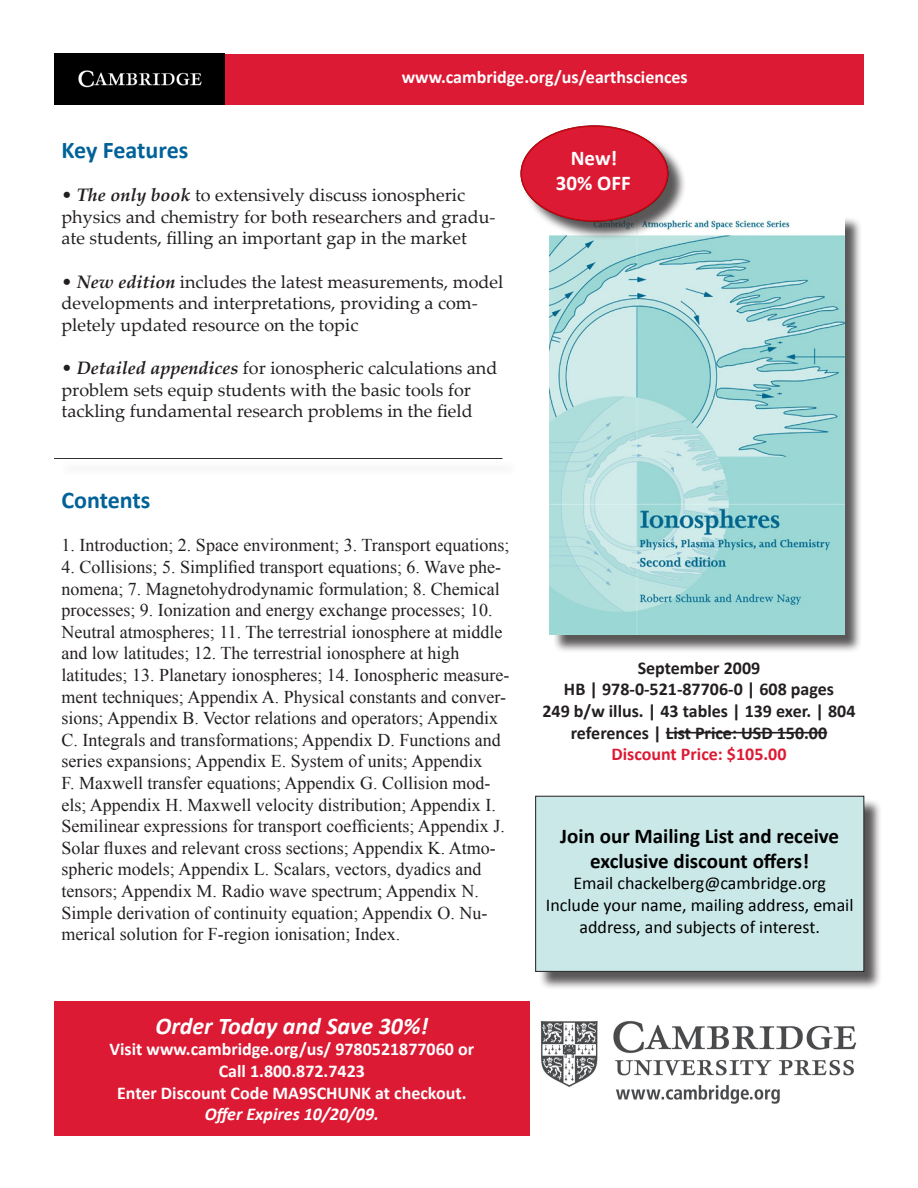
<style>
.page{position:relative;width:918px;height:1188px;background:#fff}
.page>*{position:absolute;margin:0;border:0;box-sizing:border-box;transform-origin:0 0}
.t1{font:italic 700 24px "Calibri";color:#fff}
.t2{font:700 24px "Calibri";letter-spacing:-.005em;color:#016199}
.t3{font:700 21px "Calibri";color:#000}
.t4{font:700 21px "Calibri";color:#fff}
.t5{font:18px/21.6px "Times New Roman";color:#231f20}
.t6{font:18px/21.6px "Palatino Linotype";color:#231f20}
.t7{font:700 18px "Calibri";color:#fff}
.t8{font:700 18px/21.6px "Calibri";color:#231f20;text-align:center}
.t9{font:18px/21.6px "Calibri";color:#000;text-align:center}
.t10{font:italic 700 18px "Calibri";color:#fff}
.t11{font:700 18px "Calibri";color:#dc1a34}
.s1{font-weight:700;font-style:italic}
</style>
<div class="page">
<img style="left:54px;top:54px;width:170px;height:50px">
<div style="left:226px;top:54px;width:638px;height:50px;background:#dc1a34"></div>
<img style="left:540px;top:1021px;width:317px;height:83px">
<div style="left:54px;top:1001px;width:476px;height:135px;background:#dc1a34"></div>
<hr style="left:666px;top:732px;width:161px;height:2px;background:#231f20">
<hr style="left:54px;top:458px;width:448px;height:1px;background:#231f20">
<div style="left:552px;top:216px;width:318px;height:443px;background:#231f20;opacity:.75"></div>
<img style="left:550px;top:216px;width:294px;height:419px">
<div style="left:523px;top:127px;width:170px;height:123px;background:#231f20;opacity:.75"></div>
<div style="left:520px;top:125px;width:148px;height:97px;background:#dc1a34;border-radius:50%"></div>
<div style="left:520px;top:125px;width:148px;height:97px;border:2px solid #231f20;border-radius:50%"></div>
<div style="left:538px;top:798px;width:363px;height:199px;background:#231f20;opacity:.75"></div>
<div style="left:536px;top:796px;width:328px;height:175px;background:#c9e8e7"></div>
<div style="left:536px;top:796px;width:328px;height:176px;border:1px solid #231f20"></div>
<p class="t7" style="left:402px;top:65px;width:288px">www.cambridge.org/us/earthsciences</p>
<p class="t2" style="left:62px;top:135px;width:128px">Key Features</p>
<p class="t6" style="left:62px;top:184px;width:436px">• <span class="s1">The only book</span> to extensively discuss ionospheric physics and chemistry for both researchers and gradu&shy;ate students, filling an important gap in the market</p>
<p class="t6" style="left:62px;top:270px;width:443px">• <span class="s1">New edition</span> includes the latest measurements, model developments and interpretations, providing a com&shy;pletely updated resource on the topic</p>
<p class="t6" style="left:62px;top:356px;width:437px">• <span class="s1">Detailed appendices</span> for ionospheric calculations and problem sets equip students with the basic tools for tackling fundamental research problems in the field</p>
<p class="t2" style="left:62px;top:485px;width:90px">Contents</p>
<p class="t5" style="left:62px;top:534px;width:449px">1. Introduction; 2. Space environment; 3. Transport equations;</p>
<p class="t5" style="left:62px;top:556px;width:449px">4. Collisions; 5. Simplified transport equations; 6. Wave phe&shy;nomena; 7. Magnetohydrodynamic formulation; 8. Chemical processes; 9. Ionization and energy exchange processes; 10.<br>Neutral atmospheres; 11. The terrestrial ionosphere at middle and low latitudes; 12. The terrestrial ionosphere at high latitudes; 13. Planetary ionospheres; 14. Ionospheric measure&shy;ment techniques; Appendix A. Physical constants and conver&shy;sions; Appendix B. Vector relations and operators; Appendix C. Integrals and transformations; Appendix D. Functions and series expansions; Appendix E. System of units; Appendix<br>F. Maxwell transfer equations; Appendix G. Collision mod&shy;els; Appendix H. Maxwell velocity distribution; Appendix I.<br>Semilinear expressions for transport coefficients; Appendix J.<br>Solar fluxes and relevant cross sections; Appendix K. Atmo&shy;spheric models; Appendix L. Scalars, vectors, dyadics and tensors; Appendix M. Radio wave spectrum; Appendix N.<br>Simple derivation of continuity equation; Appendix O. Nu&shy;merical solution for F-region ionisation; Index.</p>
<p class="t1" style="left:155px;top:1011px;width:274px">Order Today and Save 30%!</p>
<p class="t7" style="left:110px;top:1038px;width:366px">Visit www.cambridge.org/us/ 9780521877060 or</p>
<p class="t7" style="left:219px;top:1060px;width:148px">Call 1.800.872.7423</p>
<p class="t7" style="left:117px;top:1081px;width:351px">Enter Discount Code MA9SCHUNK at checkout.</p>
<p class="t10" style="left:205px;top:1103px;width:176px">Offer Expires 10/20/09.</p>
<p class="t4" style="left:571px;top:145px;width:48px">New!</p>
<p class="t4" style="left:556px;top:170px;width:76px">30% OFF</p>
<p class="t8" style="left:638px;top:656px;width:124px">September 2009</p>
<p class="t8" style="left:564px;top:678px;width:272px">HB | 978-0-521-87706-0 | 608 pages</p>
<p class="t8" style="left:543px;top:699px;width:314px">249 b/w illus. | 43 tables | 139 exer. | 804 references | List Price: USD 150.00</p>
<p class="t11" style="left:611px;top:743px;width:177px">Discount Price: $105.00</p>
<p class="t3" style="left:560px;top:823px;width:280px">Join our Mailing List and receive</p>
<p class="t3" style="left:590px;top:848px;width:220px">exclusive discount offers!</p>
<p class="t9" style="left:573px;top:872px;width:254px">Email chackelberg@cambridge.org</p>
<p class="t9" style="left:546px;top:893px;width:309px">Include your name, mailing address, email address, and subjects of interest.</p>
</div>
